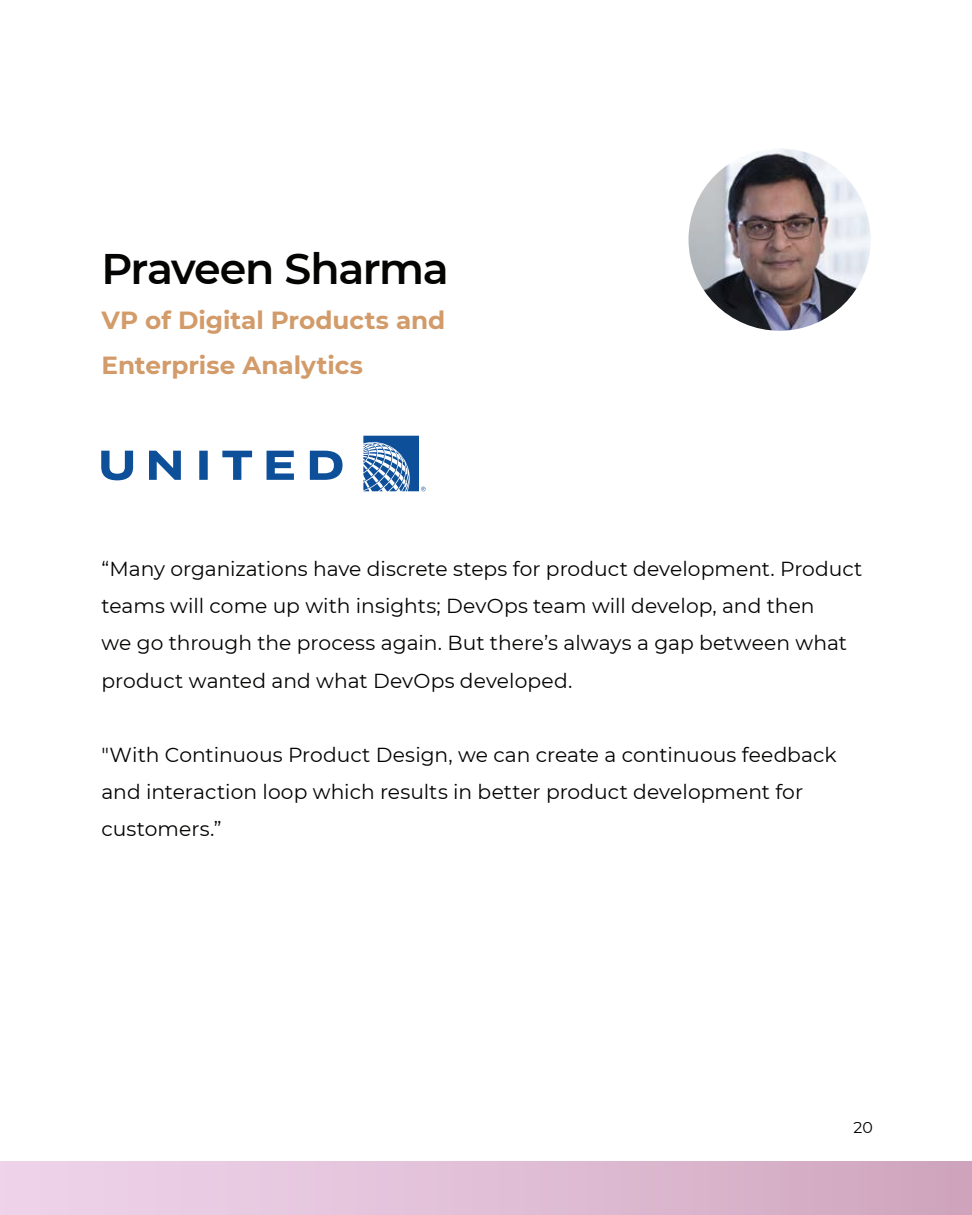
<style>
.page{position:relative;width:972px;height:1215px;background:#fff}
.page>*{position:absolute;margin:0;border:0;box-sizing:border-box;transform-origin:0 0}
.t1{font:600 42.75px "Montserrat";letter-spacing:-.035em;color:#040503}
.t2{font:700 24.75px/45px "Montserrat";color:#d29b69}
.t3{font:20.25px/37.1px "Montserrat";color:#040503}
.t4{font:15.75px "Montserrat";color:#040503}
</style>
<div class="page">
<img style="left:688px;top:148px;width:183px;height:183px;border-radius:91px">
<svg style="left:149px;top:451px;width:32px;height:29px"></svg>
<svg style="left:199px;top:451px;width:9px;height:29px"></svg>
<svg style="left:267px;top:451px;width:27px;height:29px"></svg>
<svg style="left:222px;top:451px;width:30px;height:29px"></svg>
<svg style="left:310px;top:451px;width:33px;height:29px"></svg>
<svg style="left:101px;top:451px;width:32px;height:29px"></svg>
<svg style="left:363px;top:436px;width:63px;height:55px"></svg>
<div style="left:0;top:1161px;width:972px;height:54px;background:linear-gradient(to right,#f0d6ed,#d0a6be)"></div>
<p class="t1" style="left:101px;top:239px;width:349px">Praveen Sharma</p>
<p class="t2" style="left:101px;top:297px;width:345px">VP of Digital Products and<br>Enterprise Analytics</p>
<p class="t3" style="left:101px;top:550px;width:763px">“Many organizations have discrete steps for product development. Product teams will come up with insights; DevOps team will develop, and then<br>we go through the process again. But there’s always a gap between what product wanted and what DevOps developed.</p>
<p class="t3" style="left:101px;top:735px;width:737px">"With Continuous Product Design, we can create a continuous feedback and interaction loop which results in better product development for customers.”</p>
<p class="t4" style="left:854px;top:1117px;width:21px">20</p>
</div>
